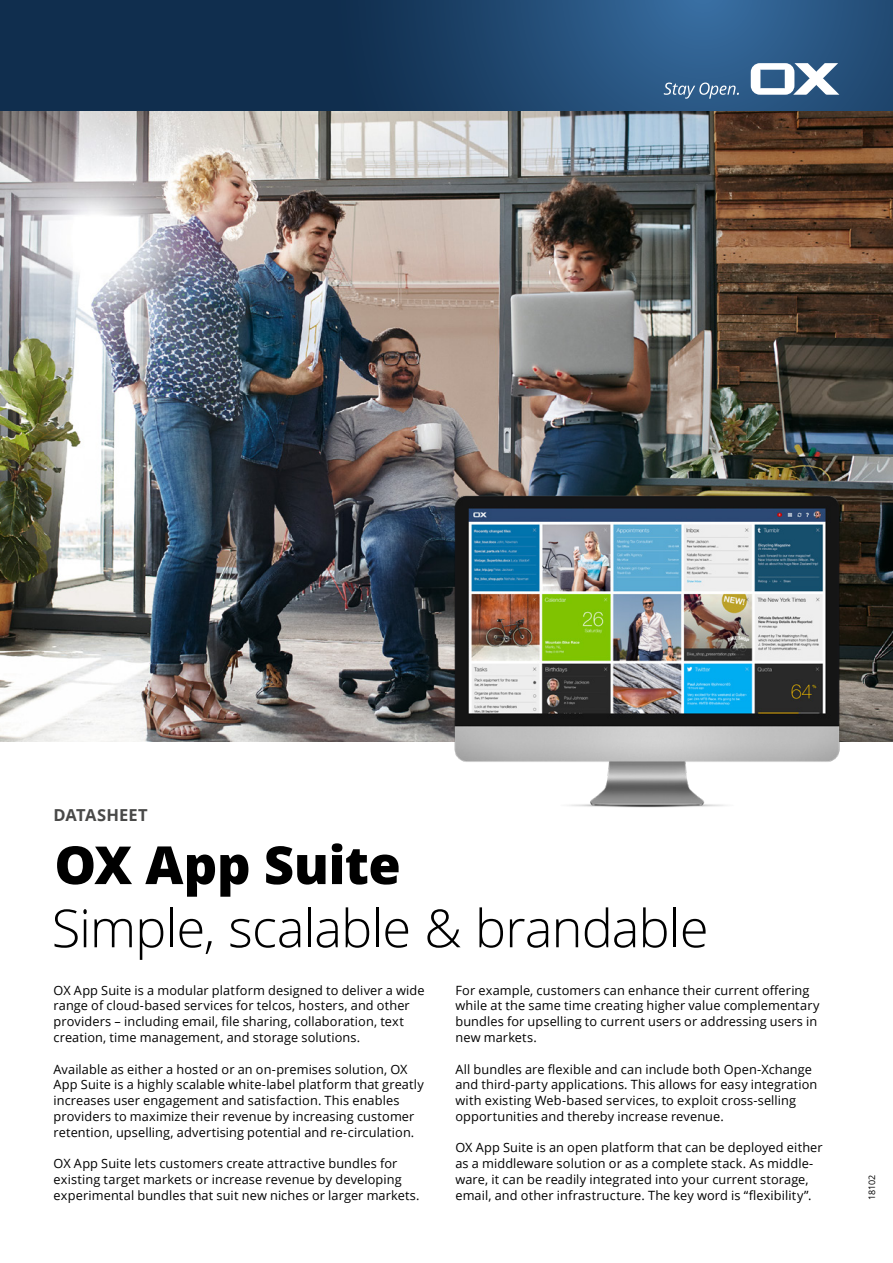
<style>
.page{position:relative;width:893px;height:1263px;background:#fff}
.page>*{position:absolute;margin:0;border:0;box-sizing:border-box;transform-origin:0 0}
.t1{font:300 52.5px "Open Sans";letter-spacing:-.015em;color:#000}
.t2{font:800 52.5px "Open Sans";letter-spacing:-.01em;color:#000}
.t3{font:700 16.5px "Open Sans";letter-spacing:.005em;color:#494948}
.t4{font:12.75px/15.8px "Open Sans";letter-spacing:.01em;color:#000}
.t5{font:9px "Open Sans";color:#000}
</style>
<div class="page">
<img style="left:0;top:110px;width:893px;height:632px">
<img style="left:445px;top:488px;width:404px;height:320px">
<div style="left:0;top:0;width:893px;height:110px;background:#102e4e"></div>
<svg style="left:397px;top:0;width:496px;height:110px;background:#25507b"></svg>
<svg style="left:664px;top:83px;width:75px;height:16px"></svg>
<svg style="left:751px;top:63px;width:88px;height:32px;background:#a3b6c9"></svg>
<p class="t3" style="left:54px;top:803px;width:95px">DATASHEET</p>
<h1 class="t2" style="left:54px;top:825px;width:348px">OX App Suite</h1>
<h1 class="t1" style="left:52px;top:892px;width:658px">Simple, scalable &amp; brandable</h1>
<p class="t4" style="left:54px;top:982px;width:373px">OX App Suite is a modular platform designed to deliver a wide range of cloud-based services for telcos, hosters, and other providers – including email, file sharing, collaboration, text creation, time management, and storage solutions.</p>
<p class="t4" style="left:54px;top:1061px;width:372px">Available as either a hosted or an on-premises solution, OX App Suite is a highly scalable white-label platform that greatly increases user engagement and satisfaction. This enables providers to maximize their revenue by increasing customer retention, upselling, advertising potential and re-circulation.</p>
<p class="t4" style="left:54px;top:1155px;width:368px">OX App Suite lets customers create attractive bundles for existing target markets or increase revenue by developing experimental bundles that suit new niches or larger markets.</p>
<p class="t4" style="left:455px;top:982px;width:366px">For example, customers can enhance their current offering while at the same time creating higher value complementary bundles for upselling to current users or addressing users in new markets.</p>
<p class="t4" style="left:455px;top:1061px;width:363px">All bundles are flexible and can include both Open-Xchange and third-party applications. This allows for easy integration with existing Web-based services, to exploit cross-selling opportunities and thereby increase revenue.</p>
<p class="t4" style="left:455px;top:1139px;width:369px">OX App Suite is an open platform that can be deployed either as a middleware solution or as a complete stack. As middle&shy;ware, it can be readily integrated into your current storage, email, and other infrastructure. The key word is “flexibility”.</p>
<p class="t5" style="left:866px;top:1200px;width:27px;rotate:-90deg">18102</p>
</div>
